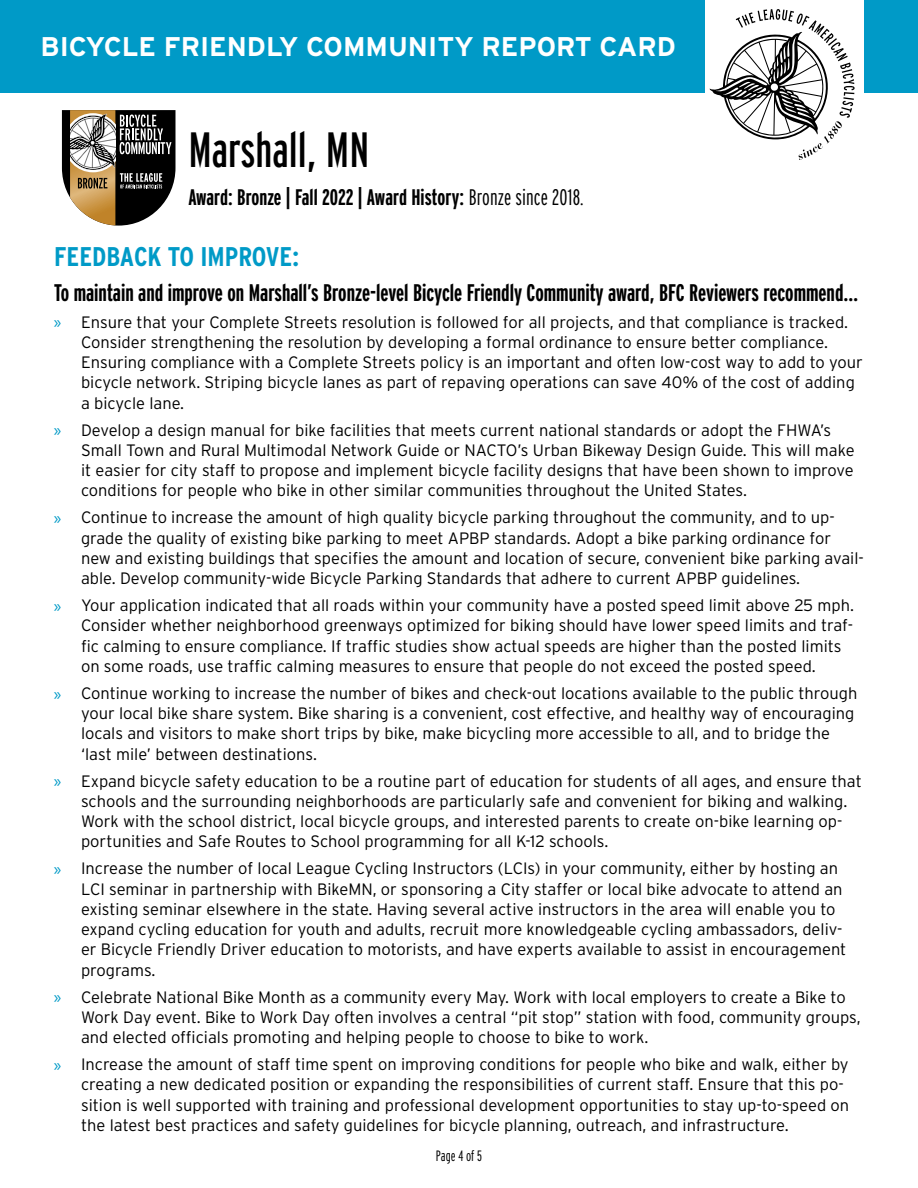
<style>
.page{position:relative;width:918px;height:1188px;background:#fff}
.page>*{position:absolute;margin:0;border:0;box-sizing:border-box;transform-origin:0 0}
.t1{font:extra-condensed 49.5px "Interstate";color:#000}
.t2{font:700 27px "Interstate";color:#fff}
.t3{font:700 27px "Interstate Condensed";color:#009ac7}
.t4{font:700 extra-condensed 24px "Interstate";color:#000}
.t5{font:700 22.5px "Interstate Compressed";color:#000}
.t6{font:300 16.5px/20.2px "Interstate";color:#000}
.t7{font:300 extra-condensed 15px "Interstate";color:#000}
.s1{font-weight:300}
.s2{font-family:"Myriad Pro";font-weight:400;font-size:18px;color:#009ac7}
</style>
<div class="page">
<div style="left:0;top:0;width:918px;height:93px;background:#009ac7"></div>
<div style="left:705px;top:0;width:159px;height:162px;background:#fff"></div>
<svg style="left:62px;top:110px;width:113px;height:116px"></svg>
<svg style="left:709px;top:9px;width:146px;height:151px"></svg>
<h2 class="t2" style="left:40px;top:32px;width:637px">BICYCLE FRIENDLY COMMUNITY REPORT CARD</h2>
<h1 class="t1" style="left:188px;top:119px;width:183px">Marshall, MN</h1>
<h3 class="t5" style="left:188px;top:185px;width:397px">Award: Bronze | Fall 2022 | Award History: <span class="s1">Bronze since 2018.</span></h3>
<h2 class="t3" style="left:54px;top:242px;width:247px">FEEDBACK TO IMPROVE:</h2>
<h3 class="t4" style="left:54px;top:278px;width:806px">To maintain and improve on Marshall’s Bronze-level Bicycle Friendly Community award, BFC Reviewers recommend…</h3>
<p class="t6" style="left:81px;top:312px;width:783px;text-indent:-27px"><span class="s2">»</span> Ensure that your Complete Streets resolution is followed for all projects, and that compliance is tracked.<br>Consider strengthening the resolution by developing a formal ordinance to ensure better compliance.<br>Ensuring compliance with a Complete Streets policy is an important and often low-cost way to add to your bicycle network. Striping bicycle lanes as part of repaving operations can save 40% of the cost of adding a bicycle lane.</p>
<p class="t6" style="left:81px;top:420px;width:775px;text-indent:-27px"><span class="s2">»</span> Develop a design manual for bike facilities that meets current national standards or adopt the FHWA’s Small Town and Rural Multimodal Network Guide or NACTO’s Urban Bikeway Design Guide. This will make it easier for city staff to propose and implement bicycle facility designs that have been shown to improve conditions for people who bike in other similar communities throughout the United States.</p>
<p class="t6" style="left:81px;top:507px;width:784px;text-indent:-27px"><span class="s2">»</span> Continue to increase the amount of high quality bicycle parking throughout the community, and to up&shy;grade the quality of existing bike parking to meet APBP standards. Adopt a bike parking ordinance for new and existing buildings that specifies the amount and location of secure, convenient bike parking avail&shy;able. Develop community-wide Bicycle Parking Standards that adhere to current APBP guidelines.</p>
<p class="t6" style="left:81px;top:595px;width:775px;text-indent:-27px"><span class="s2">»</span> Your application indicated that all roads within your community have a posted speed limit above 25 mph.<br>Consider whether neighborhood greenways optimized for biking should have lower speed limits and traf&shy;fic calming to ensure compliance. If traffic studies show actual speeds are higher than the posted limits on some roads, use traffic calming measures to ensure that people do not exceed the posted speed.</p>
<p class="t6" style="left:81px;top:683px;width:778px;text-indent:-27px"><span class="s2">»</span> Continue working to increase the number of bikes and check-out locations available to the public through your local bike share system. Bike sharing is a convenient, cost effective, and healthy way of encouraging locals and visitors to make short trips by bike, make bicycling more accessible to all, and to bridge the ‘last mile’ between destinations.</p>
<p class="t6" style="left:81px;top:771px;width:782px;text-indent:-27px"><span class="s2">»</span> Expand bicycle safety education to be a routine part of education for students of all ages, and ensure that schools and the surrounding neighborhoods are particularly safe and convenient for biking and walking.<br>Work with the school district, local bicycle groups, and interested parents to create on-bike learning op&shy;portunities and Safe Routes to School programming for all K-12 schools.</p>
<p class="t6" style="left:81px;top:858px;width:767px;text-indent:-27px"><span class="s2">»</span> Increase the number of local League Cycling Instructors (LCIs) in your community, either by hosting an LCI seminar in partnership with BikeMN, or sponsoring a City staffer or local bike advocate to attend an existing seminar elsewhere in the state. Having several active instructors in the area will enable you to expand cycling education for youth and adults, recruit more knowledgeable cycling ambassadors, deliv&shy;er Bicycle Friendly Driver education to motorists, and have experts available to assist in encouragement programs.</p>
<p class="t6" style="left:81px;top:987px;width:781px;text-indent:-27px"><span class="s2">»</span> Celebrate National Bike Month as a community every May. Work with local employers to create a Bike to<br>Work Day event. Bike to Work Day often involves a central “pit stop” station with food, community groups, and elected officials promoting and helping people to choose to bike to work.</p>
<p class="t6" style="left:81px;top:1054px;width:770px;text-indent:-27px"><span class="s2">»</span> Increase the amount of staff time spent on improving conditions for people who bike and walk, either by creating a new dedicated position or expanding the responsibilities of current staff. Ensure that this po&shy;sition is well supported with training and professional development opportunities to stay up-to-speed on the latest best practices and safety guidelines for bicycle planning, outreach, and infrastructure.</p>
<p class="t7" style="left:436px;top:1147px;width:48px">Page 4 of 5</p>
</div>
